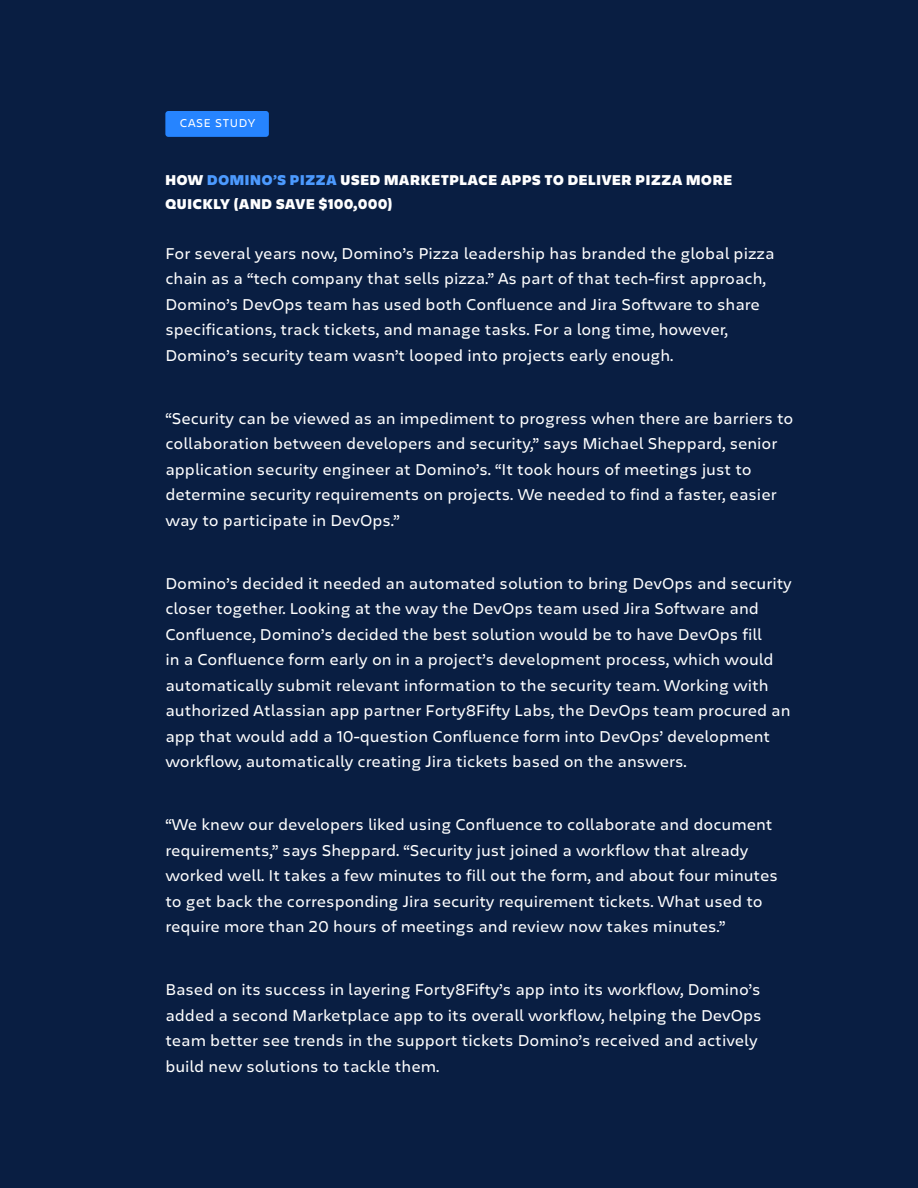
<style>
.page{position:relative;width:918px;height:1188px;background:#091e42}
.page>*{position:absolute;margin:0;border:0;box-sizing:border-box;transform-origin:0 0}
.t1{font:16.5px/25.5px "Charlie Text";color:#fff}
.t2{font:900 15px/24px "Charlie Display";letter-spacing:.05em;color:#fff}
.t3{font:12px "Charlie Text";letter-spacing:.05em;color:#fff}
.s1{color:#4c9aff}
</style>
<div class="page">
<div style="left:165px;top:111px;width:104px;height:26px;background:#2684ff;border-radius:3px"></div>
<p class="t3" style="left:180px;top:114px;width:77px">CASE STUDY</p>
<p class="t2" style="left:165px;top:168px;width:568px">HOW <span class="s1">DOMINO’S PIZZA</span> USED MARKETPLACE APPS TO DELIVER PIZZA MORE<br>QUICKLY (AND SAVE $100,000)</p>
<p class="t1" style="left:165px;top:240px;width:611px">For several years now, Domino’s Pizza leadership has branded the global pizza chain as a “tech company that sells pizza.” As part of that tech-first approach, Domino’s DevOps team has used both Confluence and Jira Software to share specifications, track tickets, and manage tasks. For a long time, however, Domino’s security team wasn’t looped into projects early enough.</p>
<p class="t1" style="left:165px;top:405px;width:630px">“Security can be viewed as an impediment to progress when there are barriers to collaboration between developers and security,” says Michael Sheppard, senior application security engineer at Domino’s. “It took hours of meetings just to determine security requirements on projects. We needed to find a faster, easier way to participate in DevOps.”</p>
<p class="t1" style="left:165px;top:570px;width:628px">Domino’s decided it needed an automated solution to bring DevOps and security closer together. Looking at the way the DevOps team used Jira Software and Confluence, Domino’s decided the best solution would be to have DevOps fill<br>in a Confluence form early on in a project’s development process, which would automatically submit relevant information to the security team. Working with authorized Atlassian app partner Forty8Fifty Labs, the DevOps team procured an app that would add a 10-question Confluence form into DevOps’ development workflow, automatically creating Jira tickets based on the answers.</p>
<p class="t1" style="left:165px;top:811px;width:614px">“We knew our developers liked using Confluence to collaborate and document requirements,” says Sheppard. “Security just joined a workflow that already worked well. It takes a few minutes to fill out the form, and about four minutes to get back the corresponding Jira security requirement tickets. What used to require more than 20 hours of meetings and review now takes minutes.”</p>
<p class="t1" style="left:165px;top:976px;width:598px">Based on its success in layering Forty8Fifty’s app into its workflow, Domino’s added a second Marketplace app to its overall workflow, helping the DevOps team better see trends in the support tickets Domino’s received and actively build new solutions to tackle them.</p>
</div>
